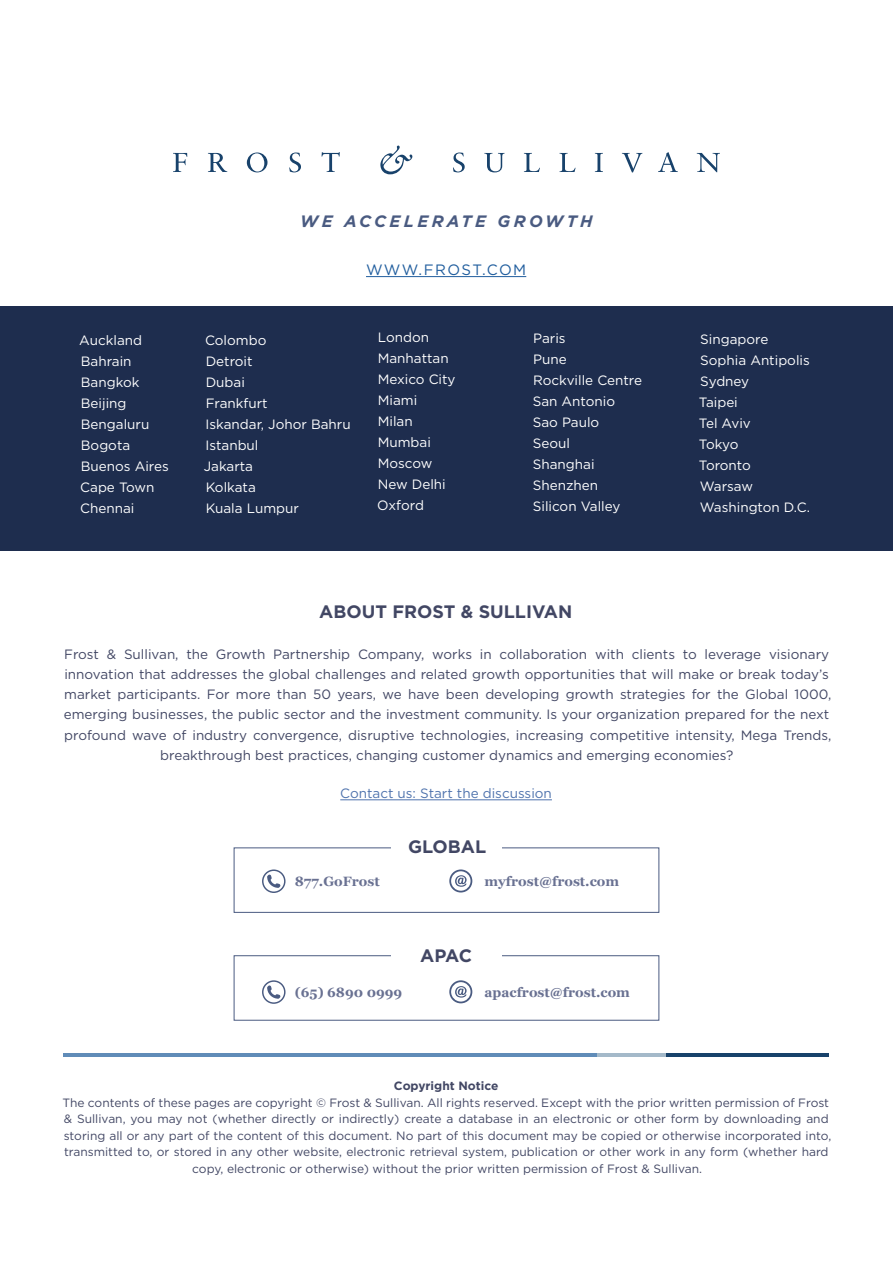
<style>
.page{position:relative;width:893px;height:1263px;background:#fff}
.page>*{position:absolute;margin:0;border:0;box-sizing:border-box;transform-origin:0 0}
.t1{font:700 18px "Gotham";color:#424764}
.t2{font:italic 700 16.5px "Gotham";letter-spacing:.2em;color:#4a5b81}
.t3{font:15px "Gotham";letter-spacing:.095em;color:#215e9e}
.t4{font:13.5px/20.2px "Gotham";color:#424764;text-align:center}
.t5{font:13.5px/21px "Gotham";color:#fff}
.t6{font:700 13.5px "Georgia";color:#697192}
.t7{font:13.5px "Gotham";color:#4f73ad}
.t8{font:12px/16.5px "Gotham";color:#424764;text-align:center}
.t9{font:700 12px "Gotham";color:#424764}
</style>
<div class="page">
<div style="left:0;top:306px;width:893px;height:245px;background:#1e2d4e"></div>
<hr style="left:64px;top:1053px;width:765px;height:4px;background:#608cb8">
<hr style="left:597px;top:1053px;width:72px;height:4px;background:#a4b9c9">
<hr style="left:666px;top:1053px;width:163px;height:4px;background:#18426b">
<hr style="left:340px;top:799px;width:212px;height:1px;background:#4f73ad">
<hr style="left:366px;top:276px;width:160px;height:1px;background:#215e9e">
<div style="left:234px;top:847px;width:425px;height:66px;border:1px solid #4a5b81"></div>
<div style="left:391px;top:839px;width:111px;height:16px;background:#fff"></div>
<svg style="left:262px;top:869px;width:24px;height:24px"></svg>
<svg style="left:449px;top:869px;width:23px;height:23px"></svg>
<div style="left:234px;top:955px;width:425px;height:65px;border:1px solid #4a5b81"></div>
<svg style="left:262px;top:980px;width:24px;height:24px"></svg>
<svg style="left:449px;top:980px;width:23px;height:23px"></svg>
<div style="left:391px;top:948px;width:111px;height:16px;background:#fff"></div>
<svg style="left:173px;top:153px;width:14px;height:19px"></svg>
<svg style="left:208px;top:153px;width:19px;height:19px"></svg>
<svg style="left:247px;top:152px;width:20px;height:20px"></svg>
<svg style="left:289px;top:152px;width:12px;height:20px"></svg>
<svg style="left:322px;top:152px;width:18px;height:20px"></svg>
<svg style="left:453px;top:152px;width:12px;height:20px"></svg>
<svg style="left:484px;top:153px;width:20px;height:19px"></svg>
<svg style="left:524px;top:153px;width:16px;height:19px"></svg>
<svg style="left:560px;top:153px;width:16px;height:19px"></svg>
<svg style="left:595px;top:153px;width:8px;height:19px"></svg>
<svg style="left:622px;top:153px;width:20px;height:19px"></svg>
<svg style="left:658px;top:152px;width:20px;height:20px"></svg>
<svg style="left:697px;top:153px;width:23px;height:19px"></svg>
<svg style="left:380px;top:146px;width:32px;height:28px"></svg>
<p class="t2" style="left:300px;top:211px;width:294px">WE ACCELERATE GROWTH</p>
<p class="t3" style="left:366px;top:261px;width:162px">WWW.FROST.COM</p>
<p class="t5" style="left:79px;top:329px;width:91px">Auckland<br>Bahrain<br>Bangkok<br>Beijing<br>Bengaluru<br>Bogota<br>Buenos Aires<br>Cape Town<br>Chennai</p>
<p class="t5" style="left:204px;top:329px;width:148px">Colombo<br>Detroit<br>Dubai<br>Frankfurt<br>Iskandar, Johor Bahru<br>Istanbul<br>Jakarta<br>Kolkata<br>Kuala Lumpur</p>
<p class="t5" style="left:377px;top:326px;width:80px">London<br>Manhattan<br>Mexico City<br>Miami<br>Milan<br>Mumbai<br>Moscow<br>New Delhi<br>Oxford</p>
<p class="t5" style="left:533px;top:327px;width:111px">Paris<br>Pune<br>Rockville Centre<br>San Antonio<br>Sao Paulo<br>Seoul<br>Shanghai<br>Shenzhen<br>Silicon Valley</p>
<p class="t5" style="left:699px;top:328px;width:113px">Singapore<br>Sophia Antipolis<br>Sydney<br>Taipei<br>Tel Aviv<br>Tokyo<br>Toronto<br>Warsaw<br>Washington D.C.</p>
<h1 class="t1" style="left:319px;top:601px;width:255px">ABOUT FROST &amp; SULLIVAN</h1>
<p class="t4" style="left:64px;top:643px;width:769px">Frost &amp; Sullivan, the Growth Partnership Company, works in collaboration with clients to leverage visionary innovation that addresses the global challenges and related growth opportunities that will make or break today’s market participants. For more than 50 years, we have been developing growth strategies for the Global 1000, emerging businesses, the public sector and the investment community. Is your organization prepared for the next profound wave of industry convergence, disruptive technologies, increasing competitive intensity, Mega Trends, breakthrough best practices, changing customer dynamics and emerging economies?</p>
<p class="t7" style="left:340px;top:786px;width:213px">Contact us: Start the discussion</p>
<h1 class="t1" style="left:408px;top:836px;width:80px">GLOBAL</h1>
<p class="t6" style="left:295px;top:872px;width:86px">877.GoFrost</p>
<p class="t6" style="left:484px;top:872px;width:136px">myfrost@frost.com</p>
<h1 class="t1" style="left:420px;top:945px;width:53px">APAC</h1>
<p class="t6" style="left:295px;top:983px;width:109px">(65) 6890 0999</p>
<p class="t6" style="left:484px;top:983px;width:147px">apacfrost@frost.com</p>
<p class="t9" style="left:394px;top:1079px;width:106px">Copyright Notice</p>
<p class="t8" style="left:63px;top:1094px;width:770px">The contents of these pages are copyright © Frost &amp; Sullivan. All rights reserved. Except with the prior written permission of Frost &amp; Sullivan, you may not (whether directly or indirectly) create a database in an electronic or other form by downloading and storing all or any part of the content of this document. No part of this document may be copied or otherwise incorporated into, transmitted to, or stored in any other website, electronic retrieval system, publication or other work in any form (whether hard copy, electronic or otherwise) without the prior written permission of Frost &amp; Sullivan.</p>
</div>
